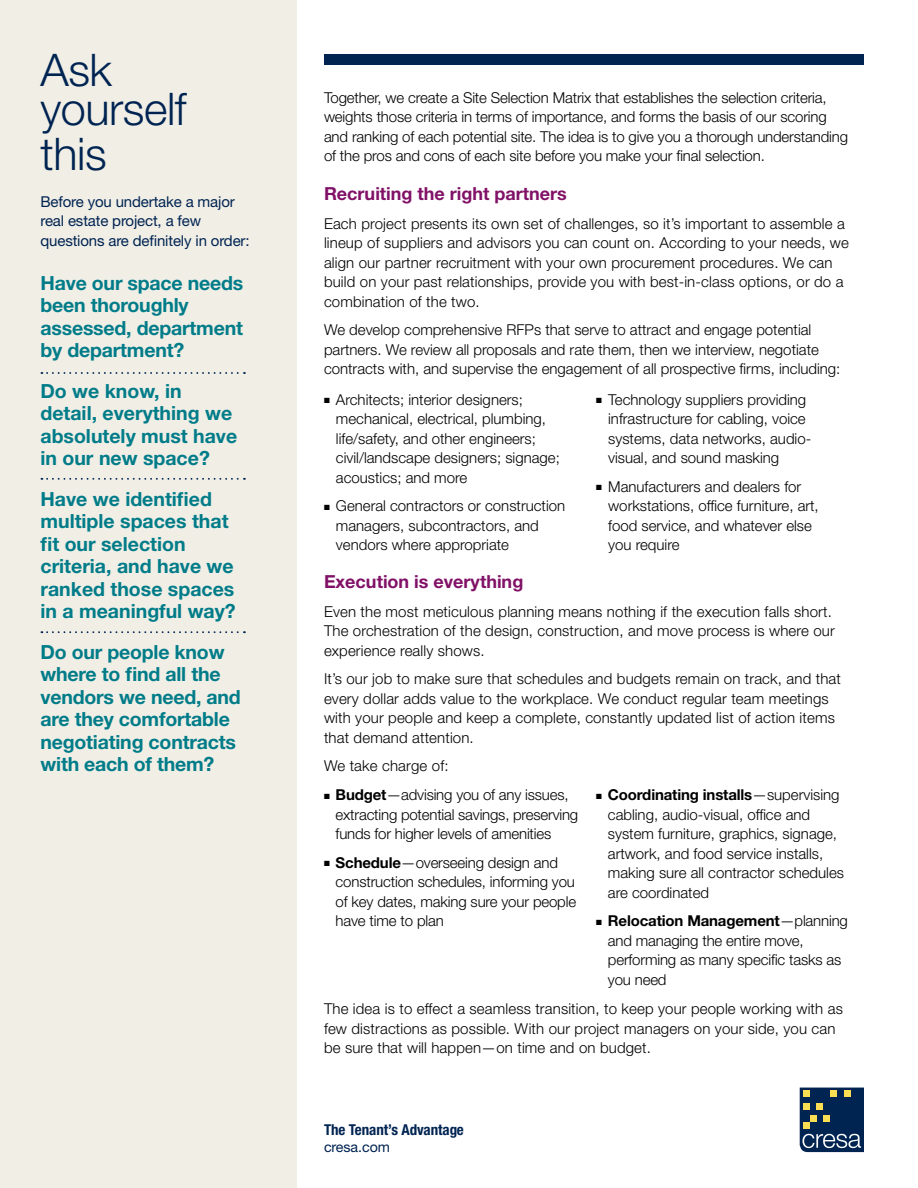
<style>
.page{position:relative;width:918px;height:1188px;background:#fff}
.page>*{position:absolute;margin:0;border:0;box-sizing:border-box;transform-origin:0 0}
.t1{font:300 45px/39px "Helvetica Neue LT Std";letter-spacing:-.01em;color:#002452}
.t2{font:700 19.5px/22.5px "Helvetica Neue LT Std";letter-spacing:-.01em;color:#007c89}
.t3{font:700 18px "Helvetica Neue LT Std";color:#811167}
.t4{font:300 15px/19.5px "Helvetica Neue LT Std";color:#000}
.t5{font:15px/19.5px "Helvetica Neue LT Std";letter-spacing:-.01em;color:#002452}
.t6{font:700 condensed 15px "Helvetica Neue LT Std";letter-spacing:-.005em;color:#002452}
.t7{font:14.25px "Helvetica Neue LT Std";letter-spacing:-.005em;color:#002452}
.s1{font-weight:700}
</style>
<div class="page">
<div style="left:0;top:0;width:297px;height:1188px;background:#f1eee6"></div>
<svg style="left:41px;top:372px;width:204px;height:2px"></svg>
<svg style="left:41px;top:478px;width:204px;height:2px"></svg>
<svg style="left:41px;top:631px;width:204px;height:2px"></svg>
<div style="left:324px;top:54px;width:540px;height:11px;background:#002452"></div>
<svg style="left:800px;top:1088px;width:64px;height:64px;background:#29455d"></svg>
<p class="t1" style="left:41px;top:50px;width:148px">Ask yourself</p>
<p class="t1" style="left:41px;top:134px;width:68px">this</p>
<p class="t5" style="left:40px;top:192px;width:211px">Before you undertake a major real estate project, a few questions are definitely in order:</p>
<p class="t2" style="left:40px;top:271px;width:204px">Have our space needs been thoroughly assessed, department by department?</p>
<p class="t2" style="left:40px;top:379px;width:198px">Do we know, in detail, everything we absolutely must have in our new space?</p>
<p class="t2" style="left:40px;top:487px;width:197px">Have we identified multiple spaces that fit our selection criteria, and have we ranked those spaces in a meaningful way?</p>
<p class="t2" style="left:40px;top:640px;width:202px">Do our people know where to find all the vendors we need, and are they comfortable negotiating contracts with each of them?</p>
<p class="t4" style="left:324px;top:87px;width:526px">Together, we create a Site Selection Matrix that establishes the selection criteria, weights those criteria in terms of importance, and forms the basis of our scoring and ranking of each potential site. The idea is to give you a thorough understanding of the pros and cons of each site before you make your final selection.</p>
<p class="t3" style="left:324px;top:183px;width:244px">Recruiting the right partners</p>
<p class="t4" style="left:324px;top:213px;width:527px">Each project presents its own set of challenges, so it’s important to assemble a lineup of suppliers and advisors you can count on. According to your needs, we align our partner recruitment with your own procurement procedures. We can build on your past relationships, provide you with best-in-class options, or do a combination of the two.</p>
<p class="t4" style="left:324px;top:320px;width:518px">We develop comprehensive RFPs that serve to attract and engage potential partners. We review all proposals and rate them, then we interview, negotiate contracts with, and supervise the engagement of all prospective firms, including:</p>
<p class="t4" style="left:336px;top:390px;width:225px;text-indent:-12px">■ Architects; interior designers; mechanical, electrical, plumbing, life/safety, and other engineers; civil/landscape designers; signage; acoustics; and more</p>
<p class="t4" style="left:336px;top:496px;width:231px;text-indent:-12px">■ General contractors or construction managers, subcontractors, and vendors where appropriate</p>
<p class="t4" style="left:608px;top:390px;width:205px;text-indent:-12px">■ Technology suppliers providing infrastructure for cabling, voice systems, data networks, audio&shy;visual, and sound masking</p>
<p class="t4" style="left:608px;top:477px;width:212px;text-indent:-12px">■ Manufacturers and dealers for workstations, office furniture, art, food service, and whatever else you require</p>
<p class="t3" style="left:324px;top:571px;width:201px">Execution is everything</p>
<p class="t4" style="left:324px;top:602px;width:512px">Even the most meticulous planning means nothing if the execution falls short.<br>The orchestration of the design, construction, and move process is where our experience really shows.</p>
<p class="t4" style="left:324px;top:669px;width:518px">It’s our job to make sure that schedules and budgets remain on track, and that every dollar adds value to the workplace. We conduct regular team meetings with your people and keep a complete, constantly updated list of action items that demand attention.</p>
<p class="t4" style="left:324px;top:756px;width:126px">We take charge of:</p>
<p class="t4" style="left:336px;top:785px;width:244px;text-indent:-12px">■ <span class="s1">Budget</span>—advising you of any issues, extracting potential savings, preserving funds for higher levels of amenities</p>
<p class="t4" style="left:336px;top:852px;width:242px;text-indent:-12px">■ <span class="s1">Schedule</span>—overseeing design and construction schedules, informing you of key dates, making sure your people have time to plan</p>
<p class="t4" style="left:608px;top:785px;width:238px;text-indent:-12px">■ <span class="s1">Coordinating installs</span>—supervising cabling, audio-visual, office and system furniture, graphics, signage, artwork, and food service installs, making sure all contractor schedules are coordinated</p>
<p class="t4" style="left:608px;top:911px;width:242px;text-indent:-12px">■ <span class="s1">Relocation Management</span>—planning and managing the entire move, performing as many specific tasks as you need</p>
<p class="t4" style="left:324px;top:999px;width:520px">The idea is to effect a seamless transition, to keep your people working with as few distractions as possible. With our project managers on your side, you can be sure that will happen—on time and on budget.</p>
<p class="t6" style="left:324px;top:1121px;width:141px">The Tenant’s Advantage</p>
<p class="t7" style="left:324px;top:1139px;width:67px">cresa.com</p>
</div>
